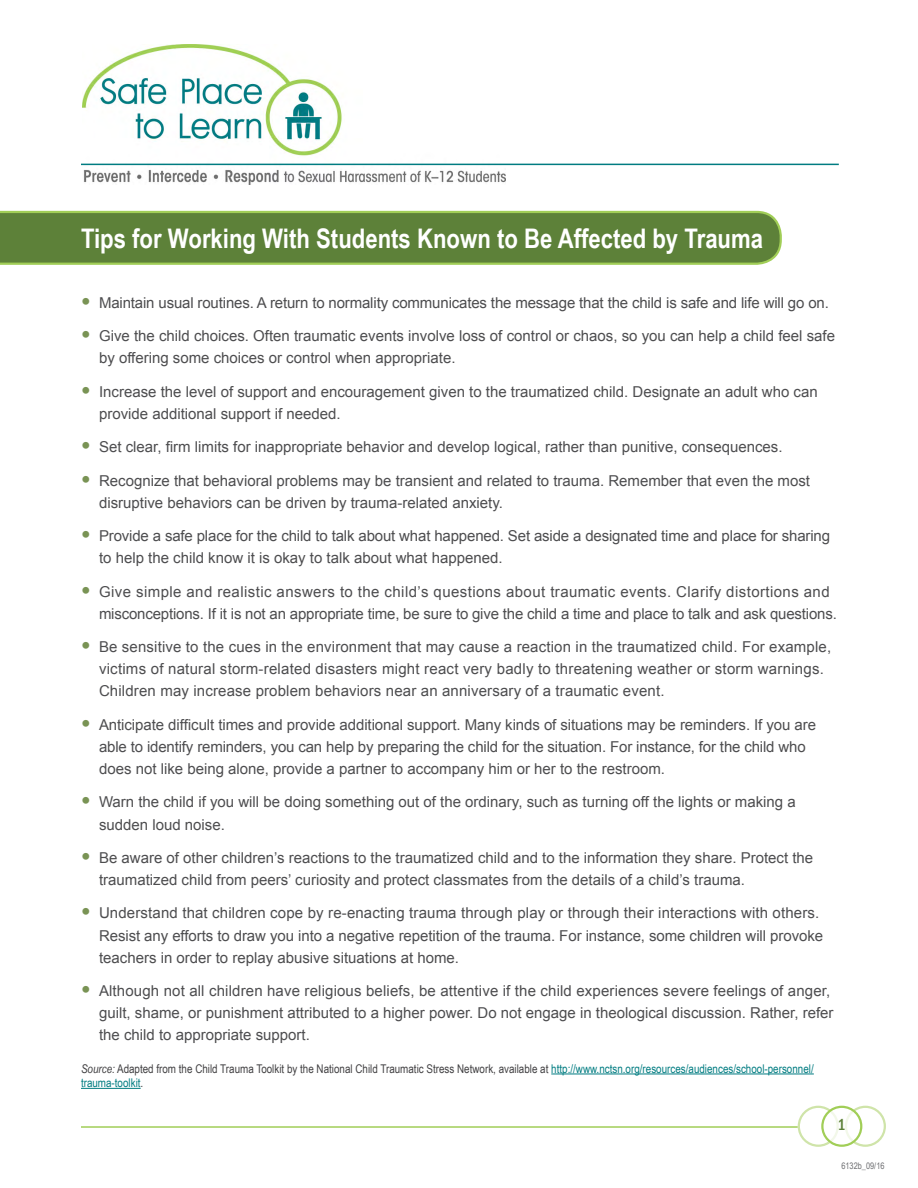
<style>
.page{position:relative;width:918px;height:1188px;background:#fff}
.page>*{position:absolute;margin:0;border:0;box-sizing:border-box;transform-origin:0 0}
.t1{font:700 27px "Arial Narrow";color:#fff}
.t2{font:500 condensed 16.5px "ITC Franklin Gothic Std";color:#5d8139}
.t3{font:15px/22.2px "Arial";color:#4d4d4f}
.t4{font:15px/22.2px "Arial";letter-spacing:.03em;color:#4d4d4f}
.Table_Source{font:12px/14.4px "Arial Narrow";color:#414042}
.t5{font:9px "Arial Narrow";color:#6d6e71}
.s1{font-size:27px;color:#799354}
.s2{font-style:italic}
.s3{color:#007c81}
</style>
<div class="page">
<div style="left:798px;top:1106px;width:41px;height:41px;border:2px solid #cfe4a9;border-radius:50%"></div>
<div style="left:845px;top:1106px;width:41px;height:41px;border:2px solid #cfe4a9;border-radius:50%"></div>
<svg style="left:822px;top:1107px;width:39px;height:39px"></svg>
<hr style="left:81px;top:1126px;width:717px;height:2px;background:#a1ce57">
<div style="left:821px;top:1106px;width:41px;height:41px;border:2px solid #a1ce57;border-radius:50%"></div>
<img style="left:83px;top:45px;width:423px;height:140px">
<hr style="left:81px;top:164px;width:758px;height:1px;background:#007c81">
<svg style="left:0;top:210px;width:782px;height:55px;background:#668a40"></svg>
<hr style="left:551px;top:1074px;width:263px;height:1px;background:#007c81">
<hr style="left:81px;top:1088px;width:60px;height:1px;background:#007c81">
<h1 class="t1" style="left:81px;top:218px;width:684px">Tips for Working With Students Known to Be Affected by Trauma</h1>
<p class="t3" style="left:81px;top:292px;width:749px"><span class="s1">•</span> Maintain usual routines. A return to normality communicates the message that the child is safe and life will go on.</p>
<p class="t3" style="left:99px;top:325px;width:738px;text-indent:-18px"><span class="s1">•</span> Give the child choices. Often traumatic events involve loss of control or chaos, so you can help a child feel safe by offering some choices or control when appropriate.</p>
<p class="t3" style="left:99px;top:381px;width:720px;text-indent:-18px"><span class="s1">•</span> Increase the level of support and encouragement given to the traumatized child. Designate an adult who can provide additional support if needed.</p>
<p class="t3" style="left:81px;top:436px;width:703px"><span class="s1">•</span> Set clear, firm limits for inappropriate behavior and develop logical, rather than punitive, consequences.</p>
<p class="t3" style="left:99px;top:469px;width:713px;text-indent:-18px"><span class="s1">•</span> Recognize that behavioral problems may be transient and related to trauma. Remember that even the most disruptive behaviors can be driven by trauma-related anxiety.</p>
<p class="t3" style="left:99px;top:525px;width:733px;text-indent:-18px"><span class="s1">•</span> Provide a safe place for the child to talk about what happened. Set aside a designated time and place for sharing to help the child know it is okay to talk about what happened.</p>
<p class="t4" style="left:99px;top:580px;width:739px;text-indent:-18px"><span class="s1">•</span> Give simple and realistic answers to the child’s questions about traumatic events. Clarify distortions and misconceptions. If it is not an appropriate time, be sure to give the child a time and place to talk and ask questions.</p>
<p class="t3" style="left:99px;top:636px;width:734px;text-indent:-18px"><span class="s1">•</span> Be sensitive to the cues in the environment that may cause a reaction in the traumatized child. For example, victims of natural storm-related disasters might react very badly to threatening weather or storm warnings.<br>Children may increase problem behaviors near an anniversary of a traumatic event.</p>
<p class="t3" style="left:99px;top:714px;width:719px;text-indent:-18px"><span class="s1">•</span> Anticipate difficult times and provide additional support. Many kinds of situations may be reminders. If you are able to identify reminders, you can help by preparing the child for the situation. For instance, for the child who does not like being alone, provide a partner to accompany him or her to the restroom.</p>
<p class="t3" style="left:99px;top:791px;width:698px;text-indent:-18px"><span class="s1">•</span> Warn the child if you will be doing something out of the ordinary, such as turning off the lights or making a sudden loud noise.</p>
<p class="t3" style="left:99px;top:847px;width:716px;text-indent:-18px"><span class="s1">•</span> Be aware of other children’s reactions to the traumatized child and to the information they share. Protect the traumatized child from peers’ curiosity and protect classmates from the details of a child’s trauma.</p>
<p class="t3" style="left:99px;top:902px;width:726px;text-indent:-18px"><span class="s1">•</span> Understand that children cope by re-enacting trauma through play or through their interactions with others.<br>Resist any efforts to draw you into a negative repetition of the trauma. For instance, some children will provoke teachers in order to replay abusive situations at home.</p>
<p class="t3" style="left:99px;top:980px;width:736px;text-indent:-18px"><span class="s1">•</span> Although not all children have religious beliefs, be attentive if the child experiences severe feelings of anger, guilt, shame, or punishment attributed to a higher power. Do not engage in theological discussion. Rather, refer the child to appropriate support.</p>
<p class="Table_Source" style="left:81px;top:1061px;width:734px"><span class="s2">Source:</span> Adapted from the Child Trauma Toolkit by the National Child Traumatic Stress Network, available at <span class="s3">http://www.nctsn.org/resources/audiences/school-personnel/ trauma-toolkit</span>.</p>
<p class="t2" style="left:838px;top:1115px;width:10px">1</p>
<p class="t5" style="left:841px;top:1159px;width:45px">6132b_09/16</p>
</div>
